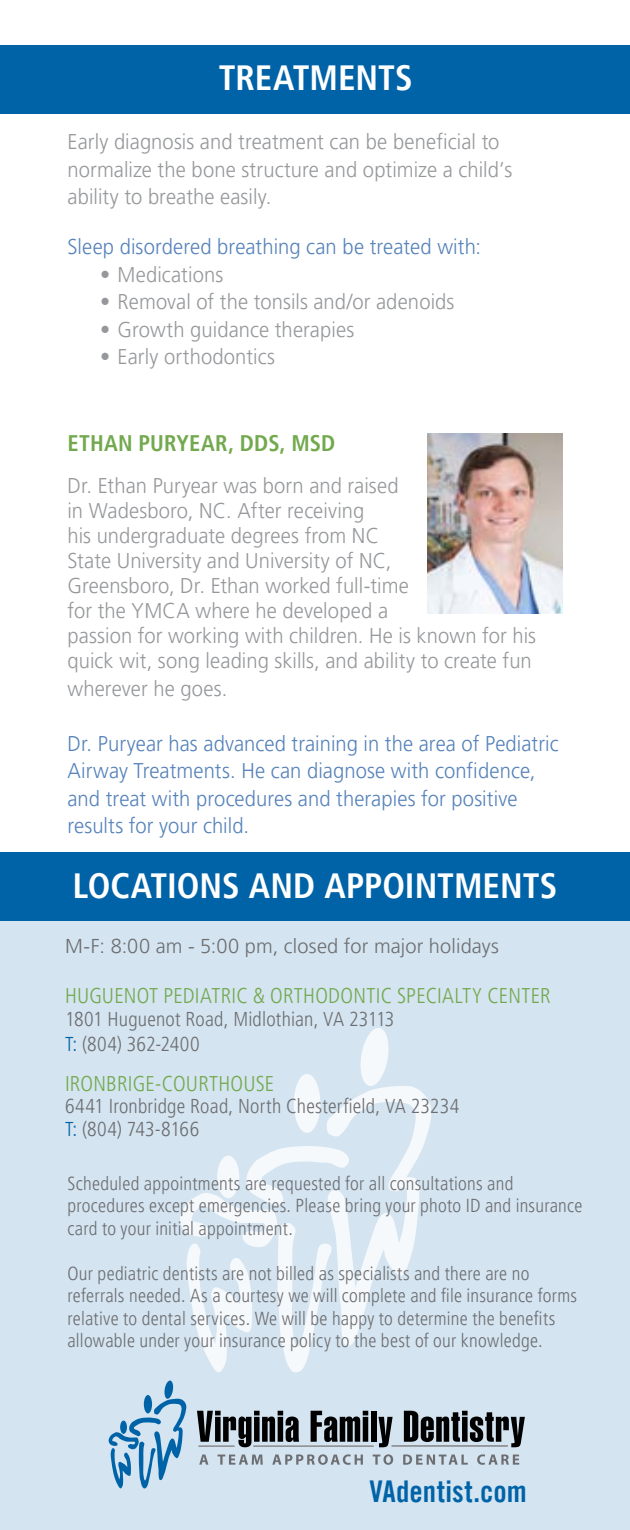
<style>
.page{position:relative;width:630px;height:1530px;background:#fff}
.page>*{position:absolute;margin:0;border:0;box-sizing:border-box;transform-origin:0 0}
.t1{font:700 condensed 35px "Frutiger LT Pro";color:#fff}
.t2{font:30px "Trade Gothic LT Com Bd Cn 20";letter-spacing:.005em;color:#0063a7}
.t3{font:700 condensed 22.5px "Frutiger LT Pro";letter-spacing:.01em;color:#72a94e}
.t4{font:300 21.25px/25px "Frutiger LT Pro";letter-spacing:.005em;color:#95979a;scale:.95 1}
.t5{font:300 21.25px/27.5px "Frutiger LT Pro";letter-spacing:.005em;color:#5582ba;scale:.95 1}
.t6{font:300 condensed 21.25px "Frutiger LT Pro";letter-spacing:.01em;color:#72a94e}
.t7{font:300 condensed 20px/25px "Frutiger LT Pro";letter-spacing:.01em;color:#6d6e71}
.t8{font:300 20px "Frutiger LT Pro";letter-spacing:.01em;color:#6d6e71}
.t9{font:300 condensed 18.75px/22.5px "Frutiger LT Pro";letter-spacing:.015em;color:#6d6e71}
.s1{color:#0063a7}
</style>
<div class="page">
<div style="left:0;top:860px;width:630px;height:670px;background:#d4e4f0"></div>
<svg style="left:180px;top:1028px;width:251px;height:345px"></svg>
<div style="left:217px;top:1156px;width:22px;height:42px;background:#f6f9fc;border-radius:50%"></div>
<div style="left:0;top:853px;width:630px;height:68px;background:#0063a7"></div>
<img style="left:428px;top:434px;width:134px;height:180px">
<div style="left:0;top:45px;width:630px;height:68px;background:#0063a7"></div>
<svg style="left:199px;top:1455px;width:9px;height:10px"></svg>
<svg style="left:218px;top:1455px;width:45px;height:10px"></svg>
<svg style="left:272px;top:1454px;width:91px;height:11px"></svg>
<svg style="left:373px;top:1454px;width:20px;height:11px"></svg>
<svg style="left:403px;top:1454px;width:65px;height:11px"></svg>
<svg style="left:477px;top:1454px;width:42px;height:11px"></svg>
<svg style="left:109px;top:1381px;width:78px;height:107px"></svg>
<div style="left:120px;top:1421px;width:7px;height:13px;background:#0063a7;border-radius:50%"></div>
<svg style="left:197px;top:1411px;width:102px;height:36px"></svg>
<svg style="left:311px;top:1411px;width:57px;height:31px"></svg>
<div style="left:371px;top:1411px;width:5px;height:31px;background:#000"></div>
<svg style="left:378px;top:1417px;width:15px;height:30px"></svg>
<svg style="left:404px;top:1411px;width:121px;height:36px"></svg>
<hr style="left:199px;top:1446px;width:35px;height:1px;background:#939598">
<hr style="left:253px;top:1446px;width:121px;height:1px;background:#939598">
<hr style="left:392px;top:1445px;width:116px;height:2px;background:#939598">
<h1 class="t1" style="left:219px;top:57px;width:195px">TREATMENTS</h1>
<p class="t4" style="left:68px;top:128px;width:470px;line-height:27.5px">Early diagnosis and treatment can be beneficial to normalize the bone structure and optimize a child’s ability to breathe easily.</p>
<p class="t5" style="left:68px;top:233px;width:437px">Sleep disordered breathing can be treated with:</p>
<p class="t4" style="left:100px;top:262px;width:131px">• Medications</p>
<p class="t4" style="left:100px;top:290px;width:375px">• Removal of the tonsils and/or adenoids</p>
<p class="t4" style="left:100px;top:317px;width:269px">• Growth guidance therapies</p>
<p class="t4" style="left:100px;top:345px;width:186px">• Early orthodontics</p>
<p class="t3" style="left:68px;top:430px;width:269px">ETHAN PURYEAR, DDS, MSD</p>
<p class="t4" style="left:68px;top:473px;width:495px">Dr. Ethan Puryear was born and raised<br>in Wadesboro, NC. After receiving<br>his undergraduate degrees from NC<br>State University and University of NC,<br>Greensboro, Dr. Ethan worked full-time<br>for the YMCA where he developed a<br>passion for working with children. He is known for his quick wit, song leading skills, and ability to create fun</p>
<p class="t4" style="left:68px;top:676px;width:170px">wherever he goes.</p>
<p class="t5" style="left:68px;top:730px;width:519px">Dr. Puryear has advanced training in the area of Pediatric Airway Treatments. He can diagnose with confidence, and treat with procedures and therapies for positive results for your child.</p>
<h1 class="t1" style="left:73px;top:865px;width:486px">LOCATIONS AND APPOINTMENTS</h1>
<p class="t8" style="left:65px;top:934px;width:435px">M-F: 8:00 am - 5:00 pm, closed for major holidays</p>
<p class="t6" style="left:65px;top:984px;width:487px">HUGUENOT PEDIATRIC &amp; ORTHODONTIC SPECIALTY CENTER</p>
<p class="t7" style="left:65px;top:1006px;width:331px">1801 Huguenot Road, Midlothian, VA 23113<br><span class="s1">T:</span> (804) 362-2400</p>
<p class="t6" style="left:65px;top:1071px;width:211px">IRONBRIGE-COURTHOUSE</p>
<p class="t7" style="left:65px;top:1095px;width:396px;line-height:22.5px">6441 Ironbridge Road, North Chesterfield, VA 23234<br><span class="s1">T:</span> (804) 743-8166</p>
<p class="t9" style="left:68px;top:1172px;width:516px">Scheduled appointments are requested for all consultations and procedures except emergencies. Please bring your photo ID and insurance card to your initial appointment.</p>
<p class="t9" style="left:68px;top:1262px;width:511px">Our pediatric dentists are not billed as specialists and there are no referrals needed. As a courtesy we will complete and file insurance forms relative to dental services. We will be happy to determine the benefits allowable under your insurance policy to the best of our knowledge.</p>
<h2 class="t2" style="left:370px;top:1473px;width:159px">VAdentist.com</h2>
</div>
